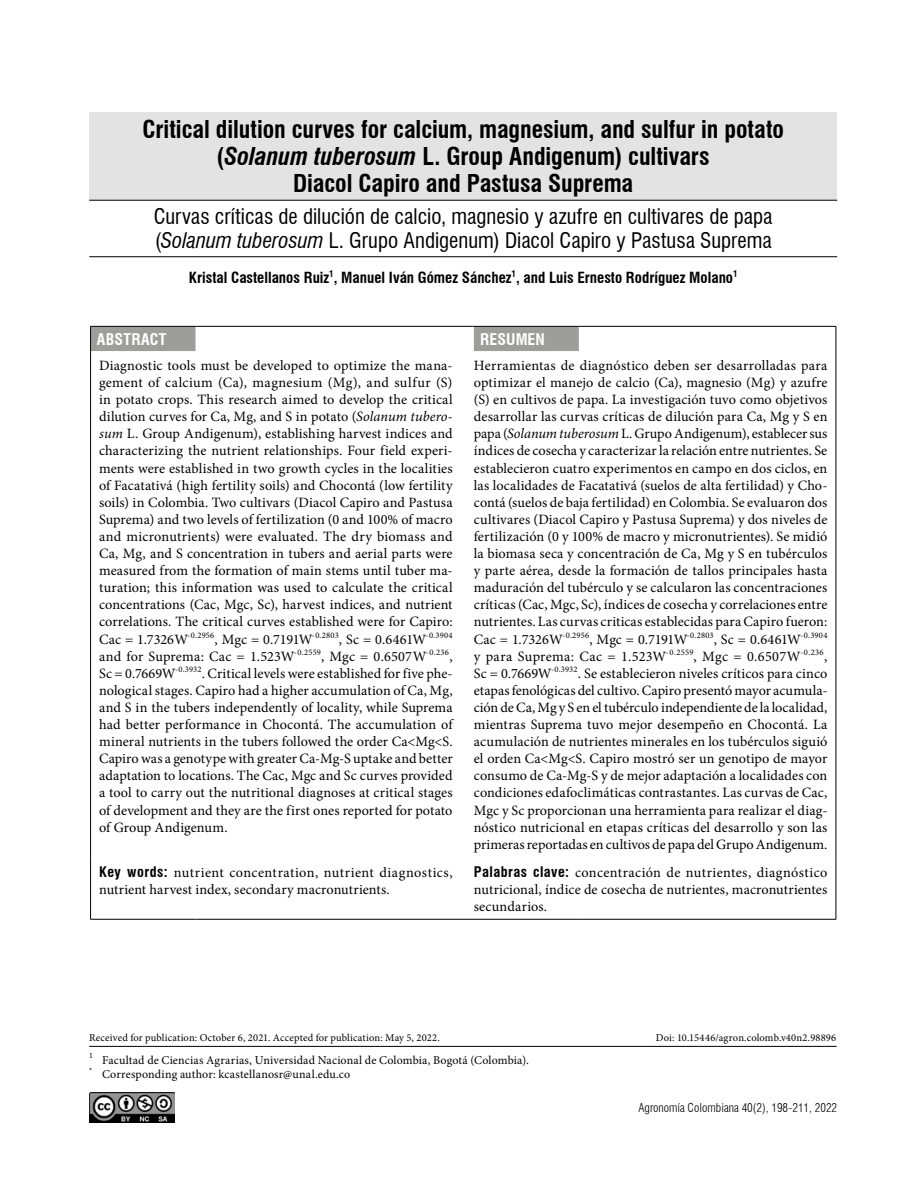
<style>
.page{position:relative;width:918px;height:1188px;background:#fff}
.page>*{position:absolute;margin:0;border:0;box-sizing:border-box;transform-origin:0 0}
.t1{font:700 condensed 24px/27px "Swiss 721 BT";letter-spacing:-.005em;color:#000;text-align:center}
.t2{font:condensed 21px/24px "Swiss 721 BT";color:#000}
.t3{font:700 condensed 15.75px "Swiss 721 BT";letter-spacing:.01em;color:#fff}
.t4{font:700 condensed 15px "Swiss 721 BT";color:#000}
.t5{font:14.25px/17.1px "Minion Pro";letter-spacing:.01em;color:#000;text-align:justify}
.t6{font:12px/14.4px "Minion Pro";letter-spacing:.01em;color:#000}
.t7{font:300 condensed 12px "Swiss 721 BT";color:#000}
.t8{font:10.5px "Minion Pro";letter-spacing:.015em;color:#000}
.t9{font:8.1px "Minion Pro";color:#000}
.s1{font-style:italic}
.s2{font-family:"Swiss 721 BT";font-weight:700;font-stretch:condensed}
</style>
<div class="page">
<hr style="left:89px;top:1046px;width:748px;height:1px;background:#000">
<hr style="left:836px;top:351px;width:1px;height:506px;background:#000">
<hr style="left:836px;top:857px;width:1px;height:62px;background:#000">
<svg style="left:90px;top:326px;width:489px;height:25px"></svg>
<hr style="left:196px;top:326px;width:278px;height:1px;background:#000">
<hr style="left:474px;top:326px;width:105px;height:1px;background:#000">
<hr style="left:579px;top:326px;width:257px;height:1px;background:#000">
<svg style="left:836px;top:327px;width:1px;height:24px"></svg>
<hr style="left:90px;top:351px;width:1px;height:506px;background:#000">
<hr style="left:90px;top:857px;width:1px;height:62px;background:#000">
<hr style="left:90px;top:919px;width:106px;height:1px;background:#000">
<hr style="left:196px;top:919px;width:278px;height:1px;background:#000">
<hr style="left:474px;top:919px;width:105px;height:1px;background:#000">
<hr style="left:579px;top:919px;width:257px;height:1px;background:#000">
<img style="left:89px;top:1093px;width:85px;height:30px">
<div style="left:89px;top:112px;width:748px;height:88px;background:#e3e3e3"></div>
<hr style="left:89px;top:200px;width:748px;height:1px;background:#000">
<hr style="left:89px;top:256px;width:748px;height:1px;background:#000">
<h1 class="t1" style="left:142px;top:115px;width:643px">Critical dilution curves for calcium, magnesium, and sulfur in potato (<span class="s1">Solanum tuberosum</span> L. Group Andigenum) cultivars<br>Diacol Capiro and Pastusa Suprema</h1>
<h2 class="t2" style="left:154px;top:204px;width:620px">Curvas críticas de dilución de calcio, magnesio y azufre en cultivares de papa (<span class="s1">Solanum tuberosum</span> L. Grupo Andigenum) Diacol Capiro y Pastusa Suprema</h2>
<p class="t4" style="left:189px;top:269px;width:550px">Kristal Castellanos Ruiz<sup>1</sup>, Manuel Iván Gómez Sánchez<sup>1</sup>, and Luis Ernesto Rodríguez Molano<sup>1</sup></p>
<p class="t3" style="left:97px;top:330px;width:71px">ABSTRACT</p>
<p class="t3" style="left:480px;top:330px;width:66px">RESUMEN</p>
<p class="t5" style="left:99px;top:357px;width:355px">Diagnostic tools must be developed to optimize the mana&shy;gement of calcium (Ca), magnesium (Mg), and sulfur (S) in potato crops. This research aimed to develop the critical dilution curves for Ca, Mg, and S in potato (<span class="s1">Solanum tubero&shy;sum</span> L. Group Andigenum), establishing harvest indices and characterizing the nutrient relationships. Four field experi&shy;ments were established in two growth cycles in the localities of Facatativá (high fertility soils) and Chocontá (low fertility soils) in Colombia. Two cultivars (Diacol Capiro and Pastusa Suprema) and two levels of fertilization (0 and 100% of macro and micronutrients) were evaluated. The dry biomass and Ca, Mg, and S concentration in tubers and aerial parts were measured from the formation of main stems until tuber ma&shy;turation; this information was used to calculate the critical concentrations (Cac, Mgc, Sc), harvest indices, and nutrient correlations. The critical curves established were for Capiro:<br>Cac = 1.7326W<sup>-0.2956</sup>, Mgc = 0.7191W<sup>-0.2803</sup>, Sc = 0.6461W<sup>-0.3904 </sup>and for Suprema: Cac = 1.523W<sup>-0.2559</sup>, Mgc = 0.6507W<sup>-0.236</sup>, Sc = 0.7669W<sup>-0.3932</sup>. Critical levels were established for five phe&shy;nological stages. Capiro had a higher accumulation of Ca, Mg, and S in the tubers independently of locality, while Suprema had better performance in Chocontá. The accumulation of mineral nutrients in the tubers followed the order Ca&lt;Mg&lt;S.<br>Capiro was a genotype with greater Ca-Mg-S uptake and better adaptation to locations. The Cac, Mgc and Sc curves provided a tool to carry out the nutritional diagnoses at critical stages of development and they are the first ones reported for potato of Group Andigenum.</p>
<p class="t5" style="left:474px;top:357px;width:355px">Herramientas de diagnóstico deben ser desarrolladas para optimizar el manejo de calcio (Ca), magnesio (Mg) y azufre (S) en cultivos de papa. La investigación tuvo como objetivos desarrollar las curvas críticas de dilución para Ca, Mg y S en papa (<span class="s1">Solanum tuberosum</span> L. Grupo Andigenum), establecer sus índices de cosecha y caracterizar la relación entre nutrientes. Se establecieron cuatro experimentos en campo en dos ciclos, en las localidades de Facatativá (suelos de alta fertilidad) y Cho&shy;contá (suelos de baja fertilidad) en Colombia. Se evaluaron dos cultivares (Diacol Capiro y Pastusa Suprema) y dos niveles de fertilización (0 y 100% de macro y micronutrientes). Se midió la biomasa seca y concentración de Ca, Mg y S en tubérculos y parte aérea, desde la formación de tallos principales hasta maduración del tubérculo y se calcularon las concentraciones críticas (Cac, Mgc, Sc), índices de cosecha y correlaciones entre nutrientes. Las curvas criticas establecidas para Capiro fueron:<br>Cac = 1.7326W<sup>-0.2956</sup>, Mgc = 0.7191W<sup>-0.2803</sup>, Sc = 0.6461W<sup>-0.3904 </sup>y para Suprema: Cac = 1.523W<sup>-0.2559</sup>, Mgc = 0.6507W<sup>-0.236</sup>, Sc = 0.7669W<sup>-0.3932</sup>. Se establecieron niveles críticos para cinco etapas fenológicas del cultivo. Capiro presentó mayor acumula&shy;ción de Ca, Mg y S en el tubérculo independiente de la localidad, mientras Suprema tuvo mejor desempeño en Chocontá. La acumulación de nutrientes minerales en los tubérculos siguió el orden Ca&lt;Mg&lt;S. Capiro mostró ser un genotipo de mayor consumo de Ca-Mg-S y de mejor adaptación a localidades con condiciones edafoclimáticas contrastantes. Las curvas de Cac, Mgc y Sc proporcionan una herramienta para realizar el diag&shy;nóstico nutricional en etapas críticas del desarrollo y son las primeras reportadas en cultivos de papa del Grupo Andigenum.</p>
<p class="t5" style="left:99px;top:864px;width:355px"><span class="s2">Key words:</span> nutrient concentration, nutrient diagnostics, nutrient harvest index, secondary macronutrients.</p>
<p class="t5" style="left:474px;top:864px;width:355px"><span class="s2">Palabras clave:</span> concentración de nutrientes, diagnóstico nutricional, índice de cosecha de nutrientes, macronutrientes secundarios.</p>
<p class="t8" style="left:89px;top:1030px;width:352px">Received for publication: October 6, 2021. Accepted for publication: May 5, 2022.</p>
<p class="t8" style="left:656px;top:1030px;width:182px">Doi: 10.15446/agron.colomb.v40n2.98896</p>
<p class="t9" style="left:89px;top:1050px;width:5px">1</p>
<p class="t6" style="left:89px;top:1053px;width:441px;text-indent:13px">Facultad de Ciencias Agrarias, Universidad Nacional de Colombia, Bogotá (Colombia). <sup>*</sup> Corresponding author: kcastellanosr@unal.edu.co</p>
<p class="t7" style="left:639px;top:1101px;width:200px">Agronomía Colombiana 40(2), 198-211, 2022</p>
</div>
